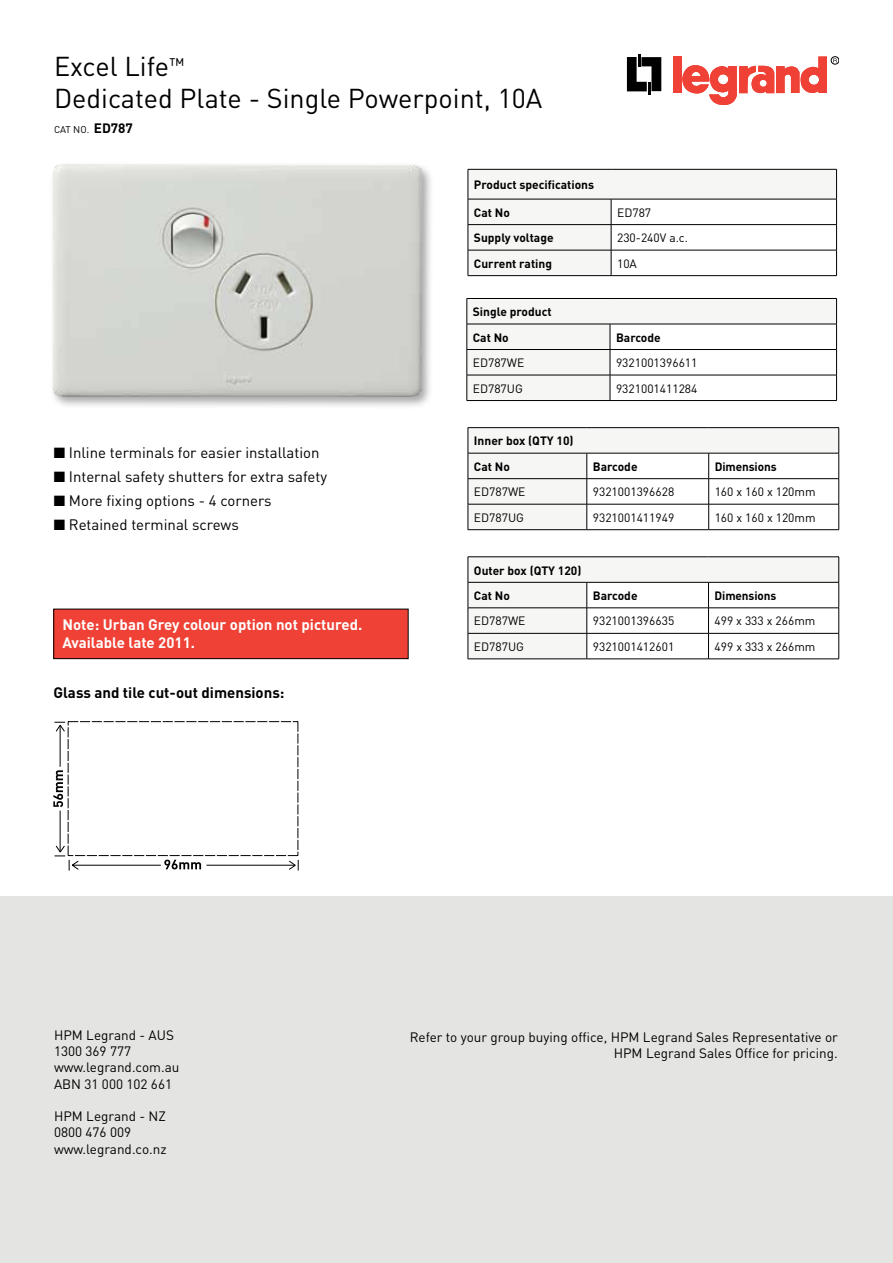
<style>
.page{position:relative;width:893px;height:1263px;background:#fff}
.page>*{position:absolute;margin:0;border:0;box-sizing:border-box;transform-origin:0 0}
.t1{font:27px/32.4px "DIN";color:#000}
.t2{font:15px "DIN";color:#000}
.t3{font:700 15px/18px "DIN";color:#fff}
.t4{font:700 15px "DIN";color:#000}
.t5{font:13.5px/16.2px "DIN";color:#000}
.t6{font:12px "DIN";color:#000}
.t7{font:700 12px/25.5px "DIN";color:#000}
.t8{font:9.75px "DIN";color:#000}
.s1{font-weight:700;font-size:13.5px}
</style>
<div class="page">
<div style="left:0;top:897px;width:893px;height:366px;background:#e4e4e2"></div>
<svg style="left:468px;top:169px;width:369px;height:106px"></svg>
<hr style="left:468px;top:275px;width:143px;height:1px;background:#000">
<hr style="left:611px;top:275px;width:226px;height:1px;background:#000">
<svg style="left:627px;top:54px;width:34px;height:40px"></svg>
<div style="left:673px;top:56px;width:8px;height:37px;background:#ef4135"></div>
<svg style="left:682px;top:57px;width:145px;height:48px"></svg>
<div style="left:831px;top:57px;width:8px;height:7px;border:1px solid #000;border-radius:50%"></div>
<svg style="left:833px;top:58px;width:4px;height:4px"></svg>
<svg style="left:53px;top:721px;width:246px;height:149px"></svg>
<div style="left:50px;top:161px;width:384px;height:248px;background:#000;opacity:.35"></div>
<img style="left:53px;top:165px;width:368px;height:232px">
<div style="left:54px;top:609px;width:354px;height:50px;background:#ef4135"></div>
<div style="left:54px;top:609px;width:354px;height:50px;border:1px solid #000"></div>
<svg style="left:467px;top:298px;width:370px;height:102px"></svg>
<hr style="left:467px;top:400px;width:143px;height:1px;background:#000">
<hr style="left:610px;top:400px;width:227px;height:1px;background:#000">
<hr style="left:468px;top:427px;width:119px;height:1px;background:#000">
<hr style="left:587px;top:427px;width:122px;height:1px;background:#000">
<hr style="left:709px;top:427px;width:130px;height:1px;background:#000">
<svg style="left:468px;top:428px;width:371px;height:102px"></svg>
<hr style="left:468px;top:659px;width:119px;height:1px;background:#000">
<hr style="left:587px;top:659px;width:121px;height:1px;background:#000">
<hr style="left:708px;top:659px;width:131px;height:1px;background:#000">
<hr style="left:468px;top:556px;width:119px;height:1px;background:#000">
<hr style="left:587px;top:556px;width:121px;height:1px;background:#000">
<hr style="left:708px;top:556px;width:131px;height:1px;background:#000">
<svg style="left:468px;top:557px;width:371px;height:102px"></svg>
<h1 class="t1" style="left:54px;top:50px;width:490px">Excel Life<sup>™<br></sup>Dedicated Plate - Single Powerpoint, 10A</h1>
<p class="t8" style="left:54px;top:123px;width:80px">CAT NO. <span class="s1">ED787</span></p>
<p class="t7" style="left:474px;top:172px;width:122px">Product specifications</p>
<p class="t7" style="left:474px;top:199px;width:37px">Cat No</p>
<p class="t6" style="left:617px;top:205px;width:36px">ED787</p>
<p class="t7" style="left:474px;top:225px;width:81px">Supply voltage</p>
<p class="t6" style="left:617px;top:230px;width:72px">230-240V a.c.</p>
<p class="t7" style="left:474px;top:250px;width:80px">Current rating</p>
<p class="t6" style="left:617px;top:256px;width:21px">10A</p>
<p class="t7" style="left:473px;top:299px;width:80px">Single product<br>Cat No</p>
<p class="t7" style="left:616px;top:324px;width:46px">Barcode</p>
<p class="t2" style="left:54px;top:444px;width:267px">■ Inline terminals for easier installation</p>
<p class="t2" style="left:54px;top:468px;width:275px">■ Internal safety shutters for extra safety</p>
<p class="t2" style="left:54px;top:492px;width:220px">■ More fixing options - 4 corners</p>
<p class="t2" style="left:54px;top:516px;width:187px">■ Retained terminal screws</p>
<p class="t3" style="left:62px;top:615px;width:301px">Note: Urban Grey colour option not pictured.<br>Available late 2011.</p>
<p class="t4" style="left:53px;top:683px;width:233px">Glass and tile cut-out dimensions:</p>
<p class="t6" style="left:473px;top:355px;width:53px">ED787WE</p>
<p class="t6" style="left:616px;top:355px;width:83px">9321001396611</p>
<p class="t6" style="left:473px;top:381px;width:52px">ED787UG</p>
<p class="t6" style="left:616px;top:381px;width:83px">9321001411284</p>
<p class="t7" style="left:474px;top:428px;width:101px">Inner box (QTY 10)<br>Cat No</p>
<p class="t7" style="left:593px;top:453px;width:46px">Barcode</p>
<p class="t7" style="left:715px;top:453px;width:63px">Dimensions</p>
<p class="t6" style="left:474px;top:484px;width:53px">ED787WE</p>
<p class="t6" style="left:593px;top:484px;width:83px">9321001396628</p>
<p class="t6" style="left:715px;top:484px;width:102px">160 x 160 x 120mm</p>
<p class="t6" style="left:474px;top:510px;width:52px">ED787UG</p>
<p class="t6" style="left:593px;top:510px;width:83px">9321001411949</p>
<p class="t6" style="left:715px;top:510px;width:102px">160 x 160 x 120mm</p>
<p class="t7" style="left:474px;top:557px;width:109px">Outer box (QTY 120)<br>Cat No</p>
<p class="t7" style="left:593px;top:582px;width:46px">Barcode</p>
<p class="t7" style="left:714px;top:582px;width:63px">Dimensions</p>
<p class="t6" style="left:474px;top:614px;width:53px">ED787WE</p>
<p class="t6" style="left:593px;top:614px;width:83px">9321001396635</p>
<p class="t6" style="left:714px;top:614px;width:102px">499 x 333 x 266mm</p>
<p class="t6" style="left:474px;top:639px;width:52px">ED787UG</p>
<p class="t6" style="left:593px;top:639px;width:83px">9321001412601</p>
<p class="t6" style="left:714px;top:639px;width:102px">499 x 333 x 266mm</p>
<p class="t5" style="left:54px;top:1027px;width:127px">HPM Legrand - AUS<br>1300 369 777 www.legrand.com.au<br>ABN 31 000 102 661</p>
<p class="t5" style="left:54px;top:1108px;width:114px">HPM Legrand - NZ<br>0800 476 009 www.legrand.co.nz</p>
<p class="t5" style="left:410px;top:1028px;width:430px;text-align:right">Refer to your group buying office, HPM Legrand Sales Representative or<br>HPM Legrand Sales Office for pricing.</p>
</div>
